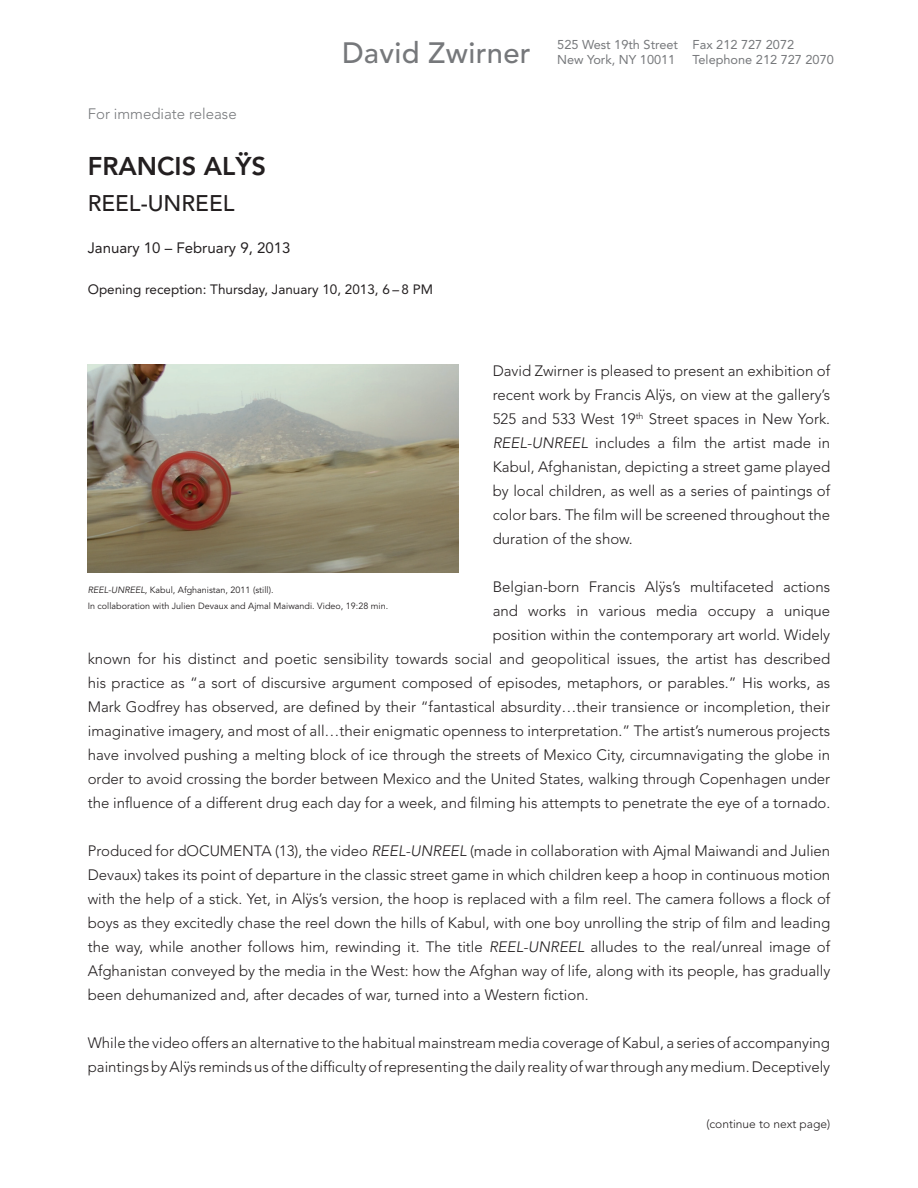
<style>
.page{position:relative;width:918px;height:1188px;background:#fff}
.page>*{position:absolute;margin:0;border:0;box-sizing:border-box;transform-origin:0 0}
.t1{font:500 29.25px "Avenir";letter-spacing:.01em;color:#76787b}
.t2{font:800 25.5px "Avenir";color:#231f20}
.t3{font:500 22.5px "Avenir";color:#231f20}
.t4{font:300 15px/24px "Avenir";color:#231f20;text-align:justify}
.t5{font:15px "Avenir";color:#231f20}
.t6{font:300 15px "Avenir";color:#76787b}
.t7{font:13.5px "Avenir";color:#231f20}
.t8{font:12.75px/15px "Avenir";color:#76787b}
.t9{font:300 12px "Avenir";color:#231f20}
.t10{font:9px/16.5px "Avenir";color:#231f20}
.s1{font-style:italic}
</style>
<div class="page">
<img style="left:88px;top:364px;width:371px;height:208px">
<p class="t6" style="left:88px;top:105px;width:150px">For immediate release</p>
<h1 class="t1" style="left:342px;top:36px;width:190px">David Zwirner</h1>
<p class="t8" style="left:557px;top:37px;width:122px">525 West 19th Street<br>New York, NY 10011</p>
<p class="t8" style="left:693px;top:37px;width:143px">Fax 212 727 2072<br>Telephone 212 727 2070</p>
<h2 class="t2" style="left:88px;top:151px;width:180px">FRANCIS ALŸS</h2>
<h3 class="t3" style="left:88px;top:191px;width:148px">REEL-UNREEL</h3>
<p class="t5" style="left:88px;top:239px;width:204px">January 10 – February 9, 2013</p>
<p class="t7" style="left:88px;top:281px;width:347px">Opening reception: Thursday, January 10, 2013, 6 – 8 PM</p>
<p class="t4" style="left:493px;top:358px;width:339px">David Zwirner is pleased to present an exhibition of recent work by Francis Alÿs, on view at the gallery’s 525 and 533 West 19<sup>th</sup> Street spaces in New York.<br><span class="s1">REEL-UNREEL</span> includes a film the artist made in Kabul, Afghanistan, depicting a street game played by local children, as well as a series of paintings of color bars. The film will be screened throughout the duration of the show.</p>
<p class="t4" style="left:88px;top:574px;width:744px;text-align:right">Belgian-born Francis Alÿs’s multifaceted actions<br>and works in various media occupy a unique<br>position within the contemporary art world. Widely<br>known for his distinct and poetic sensibility towards social and geopolitical issues, the artist has described his practice as “a sort of discursive argument composed of episodes, metaphors, or parables.” His works, as Mark Godfrey has observed, are defined by their “fantastical absurdity…their transience or incompletion, their imaginative imagery, and most of all…their enigmatic openness to interpretation.” The artist’s numerous projects have involved pushing a melting block of ice through the streets of Mexico City, circumnavigating the globe in order to avoid crossing the border between Mexico and the United States, walking through Copenhagen under the influence of a different drug each day for a week, and filming his attempts to penetrate the eye of a tornado.</p>
<p class="t4" style="left:88px;top:838px;width:744px">Produced for dOCUMENTA (13), the video <span class="s1">REEL-UNREEL</span> (made in collaboration with Ajmal Maiwandi and Julien Devaux) takes its point of departure in the classic street game in which children keep a hoop in continuous motion with the help of a stick. Yet, in Alÿs’s version, the hoop is replaced with a film reel. The camera follows a flock of boys as they excitedly chase the reel down the hills of Kabul, with one boy unrolling the strip of film and leading the way, while another follows him, rewinding it. The title <span class="s1">REEL-UNREEL</span> alludes to the real/unreal image of Afghanistan conveyed by the media in the West: how the Afghan way of life, along with its people, has gradually been dehumanized and, after decades of war, turned into a Western fiction.</p>
<p class="t4" style="left:88px;top:1030px;width:744px">While the video offers an alternative to the habitual mainstream media coverage of Kabul, a series of accompanying paintings by Alÿs reminds us of the difficulty of representing the daily reality of war through any medium. Deceptively</p>
<p class="t10" style="left:88px;top:582px;width:302px"><span class="s1">REEL-UNREEL,</span> Kabul, Afghanistan, 2011 (still).<br>In collaboration with Julien Devaux and Ajmal Maiwandi. Video, 19:28 min.</p>
<p class="t9" style="left:706px;top:1117px;width:125px">(continue to next page)</p>
</div>
